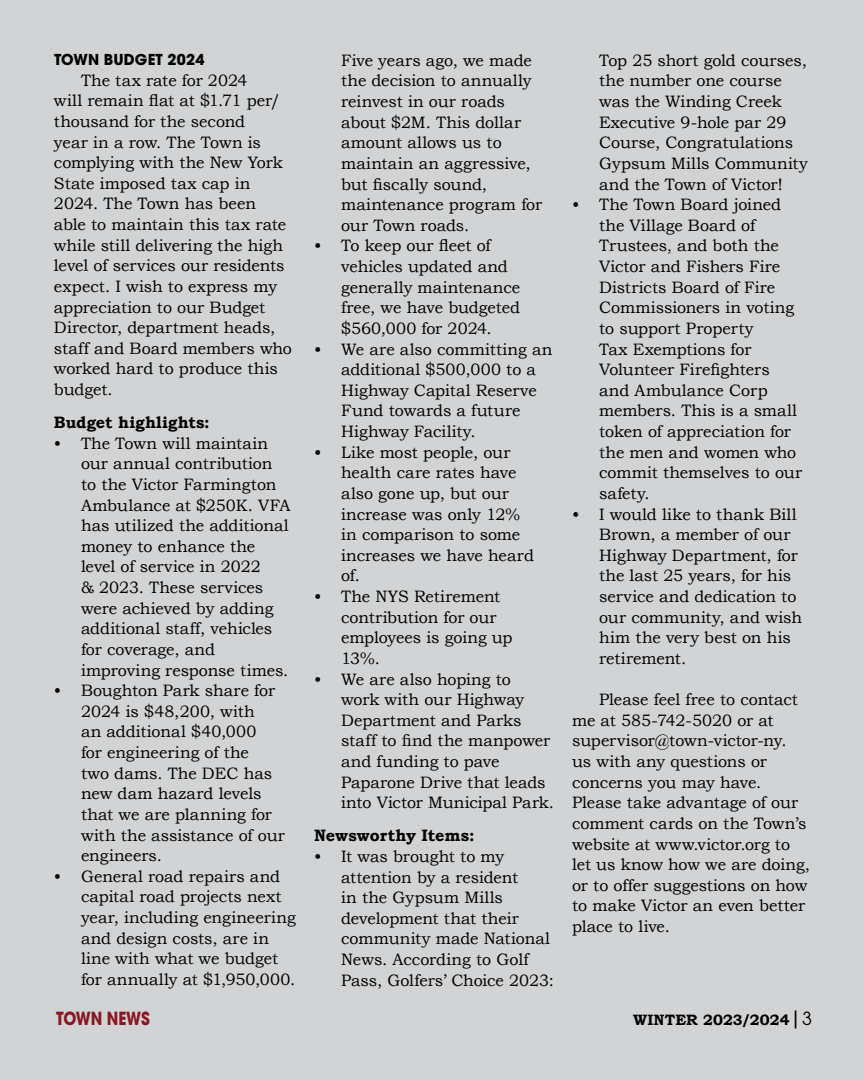
<style>
.page{position:relative;width:864px;height:1080px;background:#d1d3d4}
.page>*{position:absolute;margin:0;border:0;box-sizing:border-box;transform-origin:0 0}
.t1{font:700 18px "ITC Avant Garde Pro";letter-spacing:-.015em;color:#891821;scale:.85 1}
.t2{font:16.5px/20.7px "Bookman Old Style";letter-spacing:-.005em;color:#000}
.t3{font:700 16.5px "Bookman Old Style";letter-spacing:.005em;color:#000}
.t4{font:700 15px "Bookman Old Style";letter-spacing:.01em;color:#000}
.t5{font:700 15px "ITC Avant Garde Pro";letter-spacing:.01em;color:#000}
.s1{font-family:"Adobe Garamond Pro";font-size:18px}
.s2{font-family:"ITC Avant Garde Pro";font-weight:400;font-size:18px}
</style>
<div class="page">
<p class="t5" style="left:54px;top:50px;width:152px">TOWN BUDGET 2024</p>
<p class="t2" style="left:54px;top:70px;width:239px;text-indent:27px">The tax rate for 2024<br>will remain flat at $1.71 per/ thousand for the second<br>year in a row. The Town is complying with the New York<br>State imposed tax cap in<br>2024. The Town has been able to maintain this tax rate while still delivering the high level of services our residents expect. I wish to express my appreciation to our Budget<br>Director, department heads, staff and Board members who worked hard to produce this budget.</p>
<p class="t3" style="left:54px;top:413px;width:157px">Budget highlights:</p>
<p class="t2" style="left:81px;top:433px;width:211px;text-indent:-27px">• The Town will maintain our annual contribution to the Victor Farmington<br>Ambulance at $250K. VFA has utilized the additional money to enhance the level of service in 2022<br>&amp; 2023. These services were achieved by adding additional staff, vehicles for coverage, and improving response times.</p>
<p class="t2" style="left:81px;top:680px;width:206px;text-indent:-27px">• Boughton Park share for<br>2024 is $48,200, with<br>an additional $40,000<br>for engineering of the<br>two dams. The DEC has new dam hazard levels that we are planning for with the assistance of our engineers.</p>
<p class="t2" style="left:81px;top:866px;width:216px;text-indent:-27px">• General road repairs and capital road projects next year, including engineering and design costs, are in line with what we budget for annually at $1,950,000.</p>
<p class="t1" style="left:56px;top:1007px;width:112px">TOWN NEWS</p>
<p class="t2" style="left:341px;top:50px;width:203px">Five years ago, we made the decision to annually reinvest in our roads about $2M. This dollar amount allows us to maintain an aggressive, but fiscally sound, maintenance program for our Town roads.</p>
<p class="t2" style="left:341px;top:236px;width:181px;text-indent:-27px">• To keep our fleet of vehicles updated and generally maintenance free, we have budgeted $560,000 for 2024.</p>
<p class="t2" style="left:341px;top:339px;width:213px;text-indent:-27px">• We are also committing an additional $500,000 to a<br>Highway Capital Reserve<br>Fund towards a future<br>Highway Facility.</p>
<p class="t2" style="left:341px;top:442px;width:194px;text-indent:-27px">• Like most people, our health care rates have also gone up, but our increase was only 12% in comparison to some increases we have heard of.</p>
<p class="t2" style="left:341px;top:586px;width:173px;text-indent:-27px">• The NYS Retirement contribution for our employees is going up<br>13%.</p>
<p class="t2" style="left:341px;top:669px;width:215px;text-indent:-27px">• We are also hoping to<br>work with our Highway<br>Department and Parks staff to find the manpower and funding to pave<br>Paparone Drive that leads into Victor Municipal Park.</p>
<p class="t3" style="left:314px;top:826px;width:162px">Newsworthy Items:</p>
<p class="t2" style="left:341px;top:846px;width:214px;text-indent:-27px">• It was brought to my attention by a resident<br>in the Gypsum Mills development that their community made National<br>News. According to Golf<br>Pass, Golfers’ Choice 2023:</p>
<p class="t2" style="left:599px;top:50px;width:210px">Top 25 short gold courses, the number one course was the Winding Creek<br>Executive 9-hole par 29<br>Course, Congratulations<br>Gypsum Mills Community and the Town of Victor!</p>
<p class="t2" style="left:599px;top:194px;width:205px;text-indent:-27px">• The Town Board joined the Village Board of<br>Trustees, and both the<br>Victor and Fishers Fire<br>Districts Board of Fire<br>Commissioners in voting to support Property<br>Tax Exemptions for<br>Volunteer Firefighters and Ambulance Corp members. This is a small token of appreciation for the men and women who commit themselves to our safety.</p>
<p class="t2" style="left:599px;top:504px;width:204px;text-indent:-27px">• I would like to thank Bill<br>Brown, a member of our<br>Highway Department, for the last 25 years, for his service and dedication to our community, and wish him the very best on his retirement.</p>
<p class="t2" style="left:572px;top:689px;width:239px;text-indent:27px">Please feel free to contact me at 585-742-5020 or at supervisor@town-victor-ny.<br>us with any questions or concerns you may have.<br>Please take advantage of our comment cards on the Town’s website at www.victor.org to let us know how we are doing, or to offer suggestions on how to make Victor an even better place to live.</p>
<p class="t4" style="left:633px;top:1011px;width:181px">WINTER 2023/2024 <span class="s1">|</span> <span class="s2">3</span></p>
</div>
